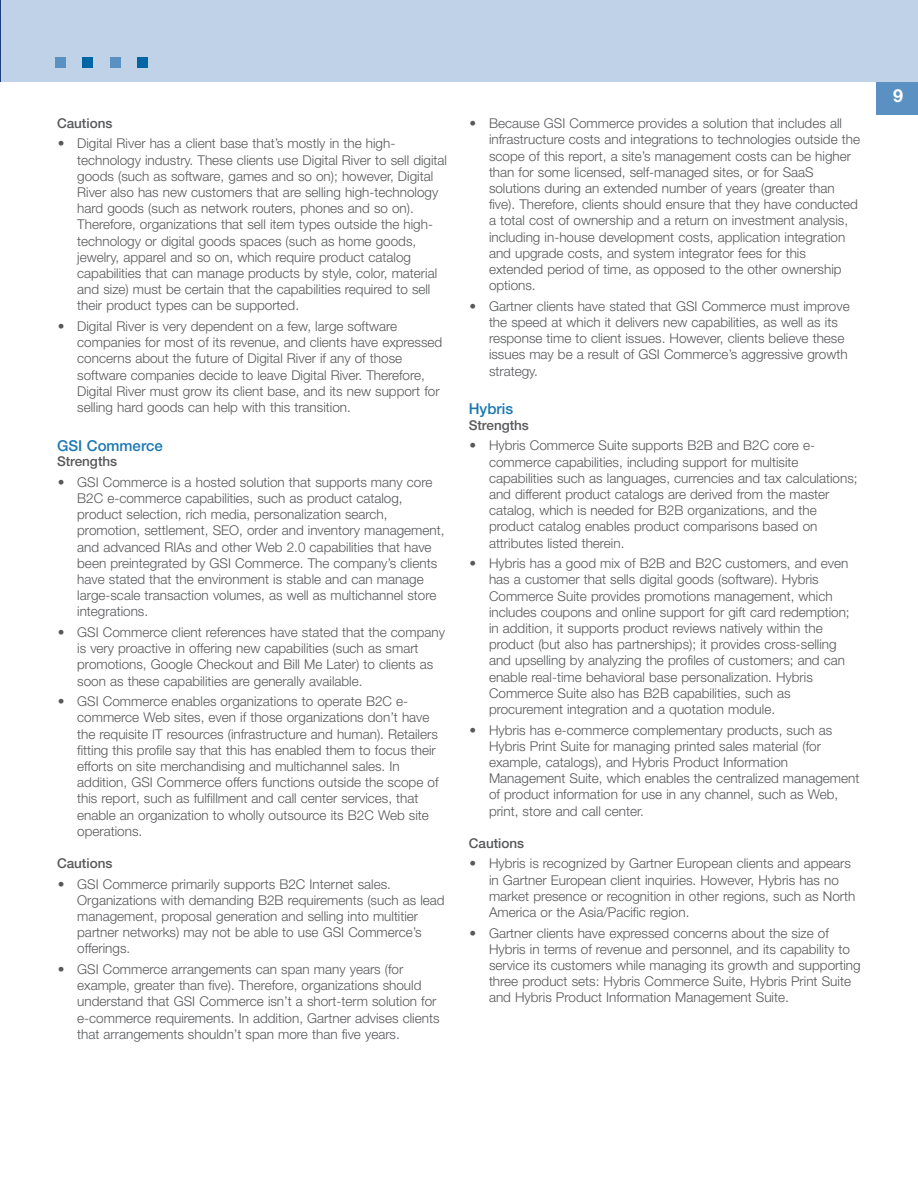
<style>
.page{position:relative;width:918px;height:1188px;background:#fff}
.page>*{position:absolute;margin:0;border:0;box-sizing:border-box;transform-origin:0 0}
.t1{font:700 18px "Helvetica Neue CE";color:#fff}
.t2{font:500 15px "Helvetica Neue";color:#1b78b2}
.t3{font:300 13.5px/16.2px "Helvetica Neue";color:#57585a}
.t4{font:500 13.5px "Helvetica Neue";color:#57585a}
</style>
<div class="page">
<div style="left:876px;top:79px;width:42px;height:36px;background:#5a91c2"></div>
<div style="left:0;top:0;width:918px;height:81px;background:#c0d2e8"></div>
<div style="left:55px;top:57px;width:10px;height:11px;background:#5a91c2"></div>
<div style="left:83px;top:57px;width:10px;height:11px;background:#0065a4"></div>
<div style="left:110px;top:57px;width:10px;height:10px;background:#5a91c2"></div>
<div style="left:138px;top:57px;width:10px;height:10px;background:#0065a4"></div>
<img style="left:0;top:0;width:1px;height:81px">
<p class="t4" style="left:57px;top:118px;width:57px">Cautions</p>
<p class="t3" style="left:77px;top:137px;width:371px;text-indent:-20px">• Digital River has a client base that’s mostly in the high&shy;technology industry. These clients use Digital River to sell digital goods (such as software, games and so on); however, Digital River also has new customers that are selling high-technology hard goods (such as network routers, phones and so on).<br>Therefore, organizations that sell item types outside the high&shy;technology or digital goods spaces (such as home goods, jewelry, apparel and so on, which require product catalog capabilities that can manage products by style, color, material and size) must be certain that the capabilities required to sell their product types can be supported.</p>
<p class="t3" style="left:77px;top:319px;width:367px;text-indent:-20px">• Digital River is very dependent on a few, large software companies for most of its revenue, and clients have expressed concerns about the future of Digital River if any of those software companies decide to leave Digital River. Therefore, Digital River must grow its client base, and its new support for selling hard goods can help with this transition.</p>
<p class="t2" style="left:57px;top:440px;width:107px">GSI Commerce</p>
<p class="t4" style="left:57px;top:457px;width:62px">Strengths</p>
<p class="t3" style="left:77px;top:475px;width:369px;text-indent:-20px">• GSI Commerce is a hosted solution that supports many core B2C e-commerce capabilities, such as product catalog, product selection, rich media, personalization search, promotion, settlement, SEO, order and inventory management, and advanced RIAs and other Web 2.0 capabilities that have been preintegrated by GSI Commerce. The company’s clients have stated that the environment is stable and can manage large-scale transaction volumes, as well as multichannel store integrations.</p>
<p class="t3" style="left:77px;top:625px;width:369px;text-indent:-20px">• GSI Commerce client references have stated that the company is very proactive in offering new capabilities (such as smart promotions, Google Checkout and Bill Me Later) to clients as soon as these capabilities are generally available.</p>
<p class="t3" style="left:77px;top:694px;width:363px;text-indent:-20px">• GSI Commerce enables organizations to operate B2C e&shy;commerce Web sites, even if those organizations don’t have the requisite IT resources (infrastructure and human). Retailers fitting this profile say that this has enabled them to focus their efforts on site merchandising and multichannel sales. In addition, GSI Commerce offers functions outside the scope of this report, such as fulfillment and call center services, that enable an organization to wholly outsource its B2C Web site operations.</p>
<p class="t4" style="left:57px;top:858px;width:57px">Cautions</p>
<p class="t3" style="left:77px;top:877px;width:369px;text-indent:-20px">• GSI Commerce primarily supports B2C Internet sales.<br>Organizations with demanding B2B requirements (such as lead management, proposal generation and selling into multitier partner networks) may not be able to use GSI Commerce’s offerings.</p>
<p class="t3" style="left:77px;top:962px;width:364px;text-indent:-20px">• GSI Commerce arrangements can span many years (for example, greater than five). Therefore, organizations should understand that GSI Commerce isn’t a short-term solution for e-commerce requirements. In addition, Gartner advises clients that arrangements shouldn’t span more than five years.</p>
<p class="t3" style="left:489px;top:117px;width:373px;text-indent:-20px">• Because GSI Commerce provides a solution that includes all infrastructure costs and integrations to technologies outside the scope of this report, a site’s management costs can be higher than for some licensed, self-managed sites, or for SaaS solutions during an extended number of years (greater than five). Therefore, clients should ensure that they have conducted a total cost of ownership and a return on investment analysis, including in-house development costs, application integration and upgrade costs, and system integrator fees for this extended period of time, as opposed to the other ownership options.</p>
<p class="t3" style="left:489px;top:299px;width:362px;text-indent:-20px">• Gartner clients have stated that GSI Commerce must improve the speed at which it delivers new capabilities, as well as its response time to client issues. However, clients believe these issues may be a result of GSI Commerce’s aggressive growth strategy.</p>
<p class="t2" style="left:469px;top:404px;width:46px">Hybris</p>
<p class="t4" style="left:469px;top:420px;width:62px">Strengths</p>
<p class="t3" style="left:489px;top:439px;width:370px;text-indent:-20px">• Hybris Commerce Suite supports B2B and B2C core e&shy;commerce capabilities, including support for multisite capabilities such as languages, currencies and tax calculations; and different product catalogs are derived from the master catalog, which is needed for B2B organizations, and the product catalog enables product comparisons based on attributes listed therein.</p>
<p class="t3" style="left:489px;top:557px;width:362px;text-indent:-20px">• Hybris has a good mix of B2B and B2C customers, and even has a customer that sells digital goods (software). Hybris Commerce Suite provides promotions management, which includes coupons and online support for gift card redemption; in addition, it supports product reviews natively within the product (but also has partnerships); it provides cross-selling and upselling by analyzing the profiles of customers; and can enable real-time behavioral base personalization. Hybris Commerce Suite also has B2B capabilities, such as procurement integration and a quotation module.</p>
<p class="t3" style="left:489px;top:723px;width:372px;text-indent:-20px">• Hybris has e-commerce complementary products, such as Hybris Print Suite for managing printed sales material (for example, catalogs), and Hybris Product Information Management Suite, which enables the centralized management of product information for use in any channel, such as Web, print, store and call center.</p>
<p class="t4" style="left:469px;top:838px;width:57px">Cautions</p>
<p class="t3" style="left:489px;top:857px;width:368px;text-indent:-20px">• Hybris is recognized by Gartner European clients and appears in Gartner European client inquiries. However, Hybris has no market presence or recognition in other regions, such as North America or the Asia/Pacific region.</p>
<p class="t3" style="left:489px;top:926px;width:373px;text-indent:-20px">• Gartner clients have expressed concerns about the size of Hybris in terms of revenue and personnel, and its capability to service its customers while managing its growth and supporting three product sets: Hybris Commerce Suite, Hybris Print Suite and Hybris Product Information Management Suite.</p>
<h1 class="t1" style="left:893px;top:90px;width:12px">9</h1>
</div>
